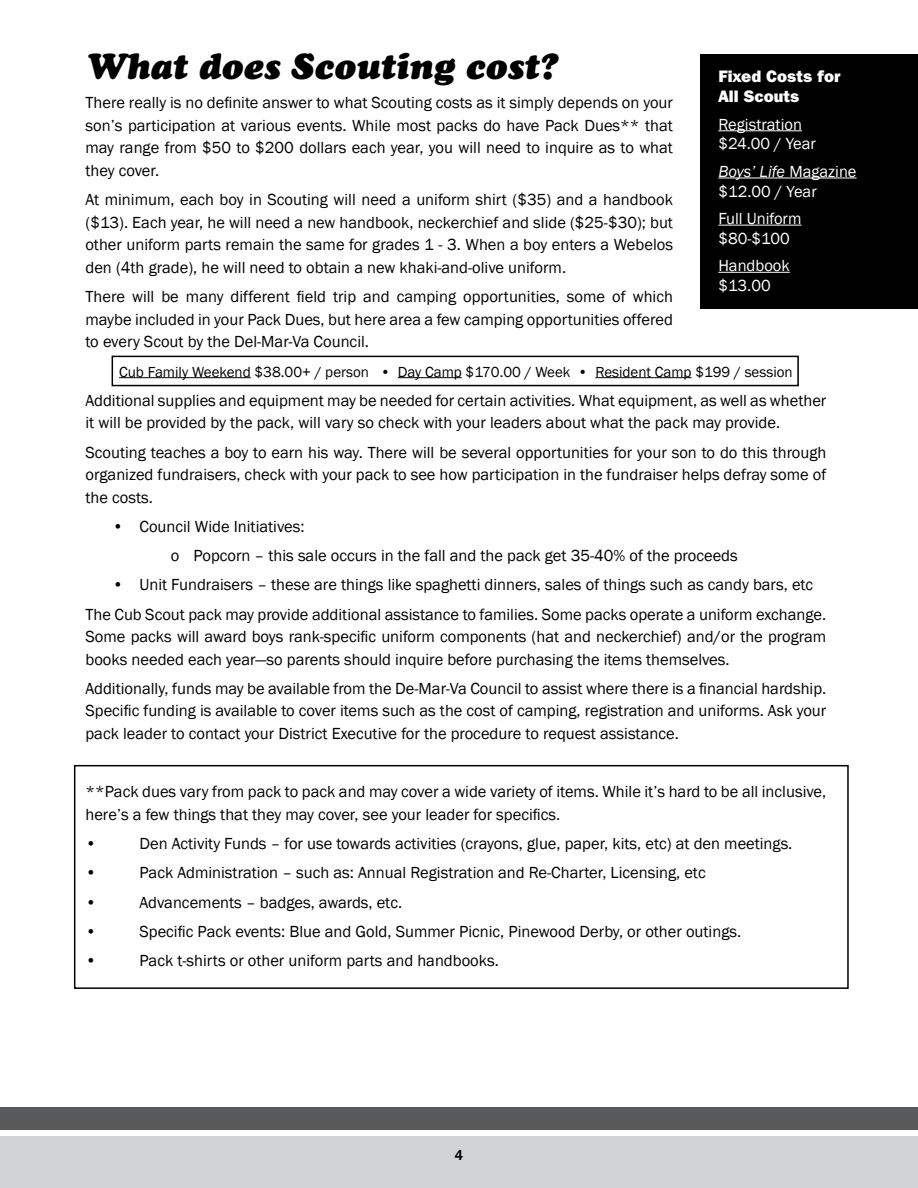
<style>
.page{position:relative;width:918px;height:1188px;background:#fff}
.page>*{position:absolute;margin:0;border:0;box-sizing:border-box;transform-origin:0 0}
.t1{font:italic 36px "Cooper Black Std";color:#000}
.t2{font:16.5px/22.5px "Franklin Gothic";color:#000;text-align:justify}
.t3{font:16.5px/19.8px "Franklin Gothic";color:#fff}
.t4{font:800 16.5px/19.8px "Franklin Gothic IT Cby BT";color:#fff}
.t5{font:15px "Franklin Gothic";color:#000}
.t6{font:500 15px "Franklin Gothic";color:#000}
.s1{font-style:italic}
</style>
<div class="page">
<div style="left:0;top:1107px;width:918px;height:23px;background:#58595b"></div>
<div style="left:0;top:1136px;width:918px;height:52px;background:#d1d3d4"></div>
<div style="left:700px;top:54px;width:218px;height:255px;background:#000"></div>
<div style="left:74px;top:765px;width:775px;height:224px;border:2px solid #000"></div>
<hr style="left:119px;top:377px;width:132px;height:1px;background:#000">
<hr style="left:398px;top:377px;width:64px;height:1px;background:#000">
<hr style="left:595px;top:377px;width:97px;height:1px;background:#000">
<hr style="left:718px;top:130px;width:84px;height:1px;background:#fff">
<hr style="left:718px;top:178px;width:139px;height:1px;background:#fff">
<hr style="left:718px;top:225px;width:84px;height:1px;background:#fff">
<hr style="left:718px;top:272px;width:72px;height:1px;background:#fff">
<div style="left:112px;top:356px;width:687px;height:30px;border:2px solid #000"></div>
<h1 class="t1" style="left:86px;top:44px;width:473px">What does Scouting cost?</h1>
<p class="t2" style="left:86px;top:92px;width:589px">There really is no definite answer to what Scouting costs as it simply depends on your son’s participation at various events. While most packs do have Pack Dues** that may range from $50 to $200 dollars each year, you will need to inquire as to what they cover.</p>
<p class="t2" style="left:86px;top:189px;width:589px">At minimum, each boy in Scouting will need a uniform shirt ($35) and a handbook ($13). Each year, he will need a new handbook, neckerchief and slide ($25-$30); but other uniform parts remain the same for grades 1 - 3. When a boy enters a Webelos den (4th grade), he will need to obtain a new khaki-and-olive uniform.</p>
<p class="t2" style="left:86px;top:286px;width:589px">There will be many different field trip and camping opportunities, some of which maybe included in your Pack Dues, but here area a few camping opportunities offered to every Scout by the Del-Mar-Va Council.</p>
<p class="t5" style="left:119px;top:362px;width:675px">Cub Family Weekend $38.00+ / person • Day Camp $170.00 / Week • Resident Camp $199 / session</p>
<p class="t2" style="left:86px;top:389px;width:742px">Additional supplies and equipment may be needed for certain activities. What equipment, as well as whether it will be provided by the pack, will vary so check with your leaders about what the pack may provide.</p>
<p class="t2" style="left:86px;top:441px;width:742px">Scouting teaches a boy to earn his way. There will be several opportunities for your son to do this through organized fundraisers, check with your pack to see how participation in the fundraiser helps defray some of the costs.</p>
<p class="t2" style="left:171px;top:512px;width:568px;line-height:29.2px;text-indent:-58px">• Council Wide Initiatives:<br>o Popcorn – this sale occurs in the fall and the pack get 35-40% of the proceeds</p>
<p class="t2" style="left:85px;top:571px;width:742px;line-height:29.2px;text-indent:27px">• Unit Fundraisers – these are things like spaghetti dinners, sales of things such as candy bars, etc<br>The Cub Scout pack may provide additional assistance to families. Some packs operate a uniform exchange.</p>
<p class="t2" style="left:85px;top:626px;width:742px">Some packs will award boys rank-specific uniform components (hat and neckerchief) and/or the program books needed each year—so parents should inquire before purchasing the items themselves.</p>
<p class="t2" style="left:85px;top:677px;width:742px">Additionally, funds may be available from the De-Mar-Va Council to assist where there is a financial hardship.<br>Specific funding is available to cover items such as the cost of camping, registration and uniforms. Ask your pack leader to contact your District Executive for the procedure to request assistance.</p>
<p class="t4" style="left:718px;top:66px;width:124px">Fixed Costs for<br>All Scouts</p>
<p class="t3" style="left:718px;top:115px;width:99px">Registration $24.00 / Year</p>
<p class="t3" style="left:718px;top:162px;width:140px"><span class="s1">Boys’ Life</span> Magazine $12.00 / Year</p>
<p class="t3" style="left:718px;top:209px;width:85px">Full Uniform $80-$100</p>
<p class="t3" style="left:718px;top:256px;width:73px">Handbook $13.00</p>
<p class="t2" style="left:85px;top:781px;width:742px">**Pack dues vary from pack to pack and may cover a wide variety of items. While it’s hard to be all inclusive, here’s a few things that they may cover, see your leader for specifics.</p>
<p class="t2" style="left:85px;top:833px;width:13px">•</p>
<p class="t2" style="left:139px;top:833px;width:654px">Den Activity Funds – for use towards activities (crayons, glue, paper, kits, etc) at den meetings.</p>
<p class="t2" style="left:85px;top:862px;width:13px">•</p>
<p class="t2" style="left:139px;top:862px;width:568px">Pack Administration – such as: Annual Registration and Re-Charter, Licensing, etc</p>
<p class="t2" style="left:85px;top:891px;width:13px">•</p>
<p class="t2" style="left:139px;top:891px;width:264px">Advancements – badges, awards, etc.</p>
<p class="t2" style="left:85px;top:921px;width:13px">•</p>
<p class="t2" style="left:139px;top:921px;width:603px">Specific Pack events: Blue and Gold, Summer Picnic, Pinewood Derby, or other outings.</p>
<p class="t2" style="left:85px;top:950px;width:13px">•</p>
<p class="t2" style="left:139px;top:950px;width:361px">Pack t-shirts or other uniform parts and handbooks.</p>
<p class="t6" style="left:455px;top:1146px;width:10px">4</p>
</div>
